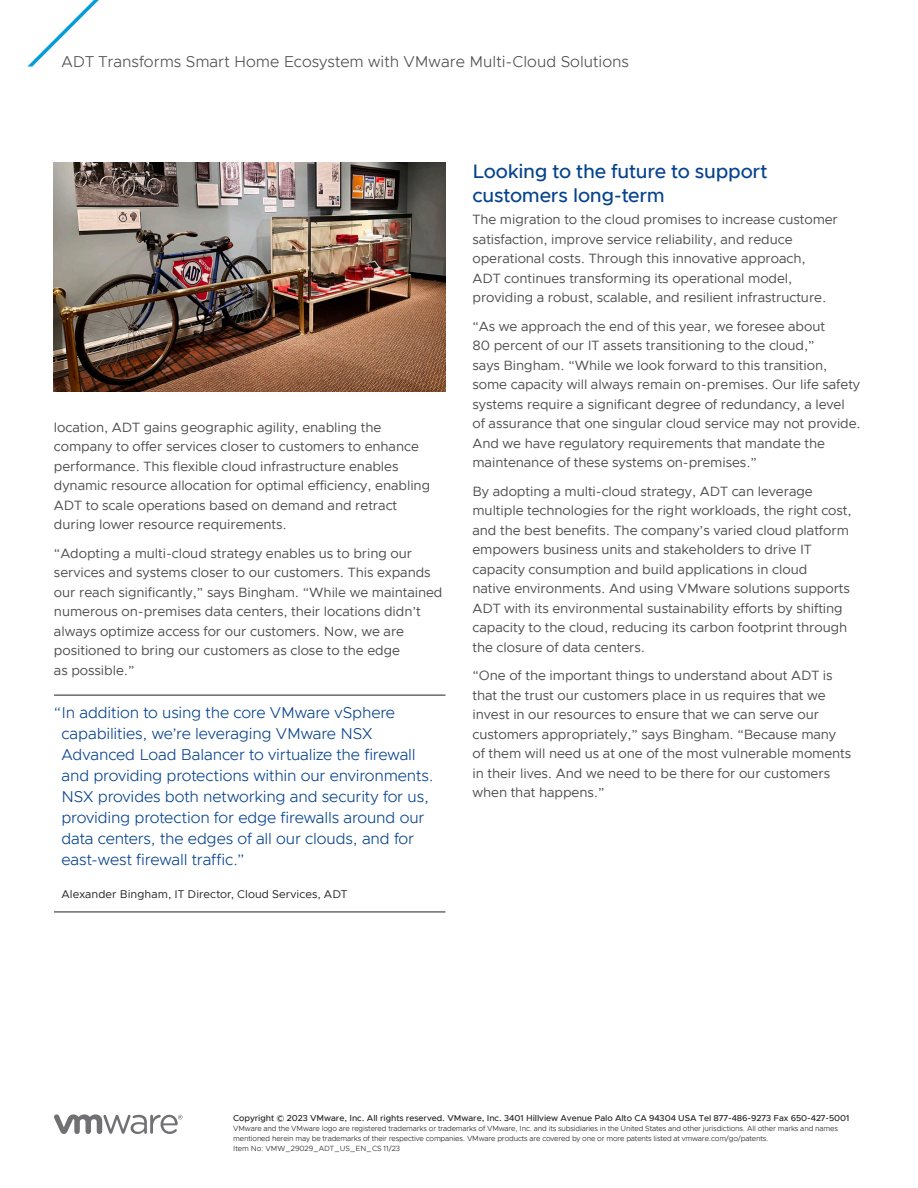
<style>
.page{position:relative;width:918px;height:1188px;background:#fff}
.page>*{position:absolute;margin:0;border:0;box-sizing:border-box;transform-origin:0 0}
._2a__SUBHEAD_1{font:500 19.5px/24px "Metropolis";letter-spacing:-.01em;color:#05428c}
._3c__BODY_QUOTE_INDIGO{font:300 15.75px/21px "Metropolis";letter-spacing:-.01em;color:#05428c}
.FOLIO_HEADLINE{font:300 15.75px "Metropolis";color:#4b4c4d}
._3a__BODY_TEXT{font:13.5px/19.5px "Metropolis";letter-spacing:-.005em;color:#4b4c4d}
._3c__BODY_QUOTE_ATTRIBUTE{font:11.25px "Metropolis";letter-spacing:.01em;color:#231f20}
.BOILERPLATE_HEADER{font:500 8.7px "Metropolis";letter-spacing:-.005em;color:#231f20}
.BOILERPLATE_BODY{font:300 7.5px/9.8px "Metropolis";letter-spacing:-.02em;color:#231f20}
</style>
<div class="page">
<svg style="left:27px;top:0;width:72px;height:67px"></svg>
<svg style="left:54px;top:1114px;width:129px;height:20px"></svg>
<hr style="left:54px;top:695px;width:391px;height:1px;background:#231f20">
<hr style="left:54px;top:912px;width:391px;height:1px;background:#231f20">
<img style="left:54px;top:162px;width:392px;height:229px">
<p class="FOLIO_HEADLINE" style="left:62px;top:51px;width:569px">ADT Transforms Smart Home Ecosystem with VMware Multi-Cloud Solutions</p>
<p class="_3a__BODY_TEXT" style="left:54px;top:418px;width:378px">location, ADT gains geographic agility, enabling the company to offer services closer to customers to enhance performance. This flexible cloud infrastructure enables dynamic resource allocation for optimal efficiency, enabling ADT to scale operations based on demand and retract during lower resource requirements.</p>
<p class="_3a__BODY_TEXT" style="left:54px;top:543px;width:390px">“Adopting a multi-cloud strategy enables us to bring our services and systems closer to our customers. This expands our reach significantly,” says Bingham. “While we maintained numerous on-premises data centers, their locations didn’t always optimize access for our customers. Now, we are positioned to bring our customers as close to the edge<br>as possible.”</p>
<p class="_3c__BODY_QUOTE_INDIGO" style="left:61px;top:702px;width:374px;text-indent:-7px">“In addition to using the core VMware vSphere capabilities, we’re leveraging VMware NSX Advanced Load Balancer to virtualize the firewall and providing protections within our environments.<br>NSX provides both networking and security for us, providing protection for edge firewalls around our data centers, the edges of all our clouds, and for east-west firewall traffic.”</p>
<p class="_3c__BODY_QUOTE_ATTRIBUTE" style="left:61px;top:887px;width:287px">Alexander Bingham, IT Director, Cloud Services, ADT</p>
<h2 class="_2a__SUBHEAD_1" style="left:472px;top:159px;width:297px">Looking to the future to support customers long-term</h2>
<p class="_3a__BODY_TEXT" style="left:472px;top:210px;width:367px">The migration to the cloud promises to increase customer satisfaction, improve service reliability, and reduce operational costs. Through this innovative approach,<br>ADT continues transforming its operational model, providing a robust, scalable, and resilient infrastructure.</p>
<p class="_3a__BODY_TEXT" style="left:472px;top:316px;width:390px">“As we approach the end of this year, we foresee about<br>80 percent of our IT assets transitioning to the cloud,”<br>says Bingham. “While we look forward to this transition, some capacity will always remain on-premises. Our life safety systems require a significant degree of redundancy, a level<br>of assurance that one singular cloud service may not provide.<br>And we have regulatory requirements that mandate the maintenance of these systems on-premises.”</p>
<p class="_3a__BODY_TEXT" style="left:472px;top:481px;width:381px">By adopting a multi-cloud strategy, ADT can leverage multiple technologies for the right workloads, the right cost, and the best benefits. The company’s varied cloud platform empowers business units and stakeholders to drive IT capacity consumption and build applications in cloud<br>native environments. And using VMware solutions supports ADT with its environmental sustainability efforts by shifting capacity to the cloud, reducing its carbon footprint through the closure of data centers.</p>
<p class="_3a__BODY_TEXT" style="left:472px;top:666px;width:380px">“One of the important things to understand about ADT is that the trust our customers place in us requires that we invest in our resources to ensure that we can serve our customers appropriately,” says Bingham. “Because many of them will need us at one of the most vulnerable moments in their lives. And we need to be there for our customers when that happens.”</p>
<p class="BOILERPLATE_HEADER" style="left:233px;top:1113px;width:618px">Copyright © 2023 VMware, Inc. All rights reserved. VMware, Inc. 3401 Hillview Avenue Palo Alto CA 94304 USA Tel 877-486-9273 Fax 650-427-5001</p>
<p class="BOILERPLATE_BODY" style="left:233px;top:1124px;width:606px">VMware and the VMware logo are registered trademarks or trademarks of VMware, Inc. and its subsidiaries in the United States and other jurisdictions. All other marks and names mentioned herein may be trademarks of their respective companies. VMware products are covered by one or more patents listed at vmware.com/go/patents.</p>
<p class="BOILERPLATE_BODY" style="left:233px;top:1143px;width:168px">Item No: VMW_29029_ADT_US_EN_CS 11/23</p>
</div>
